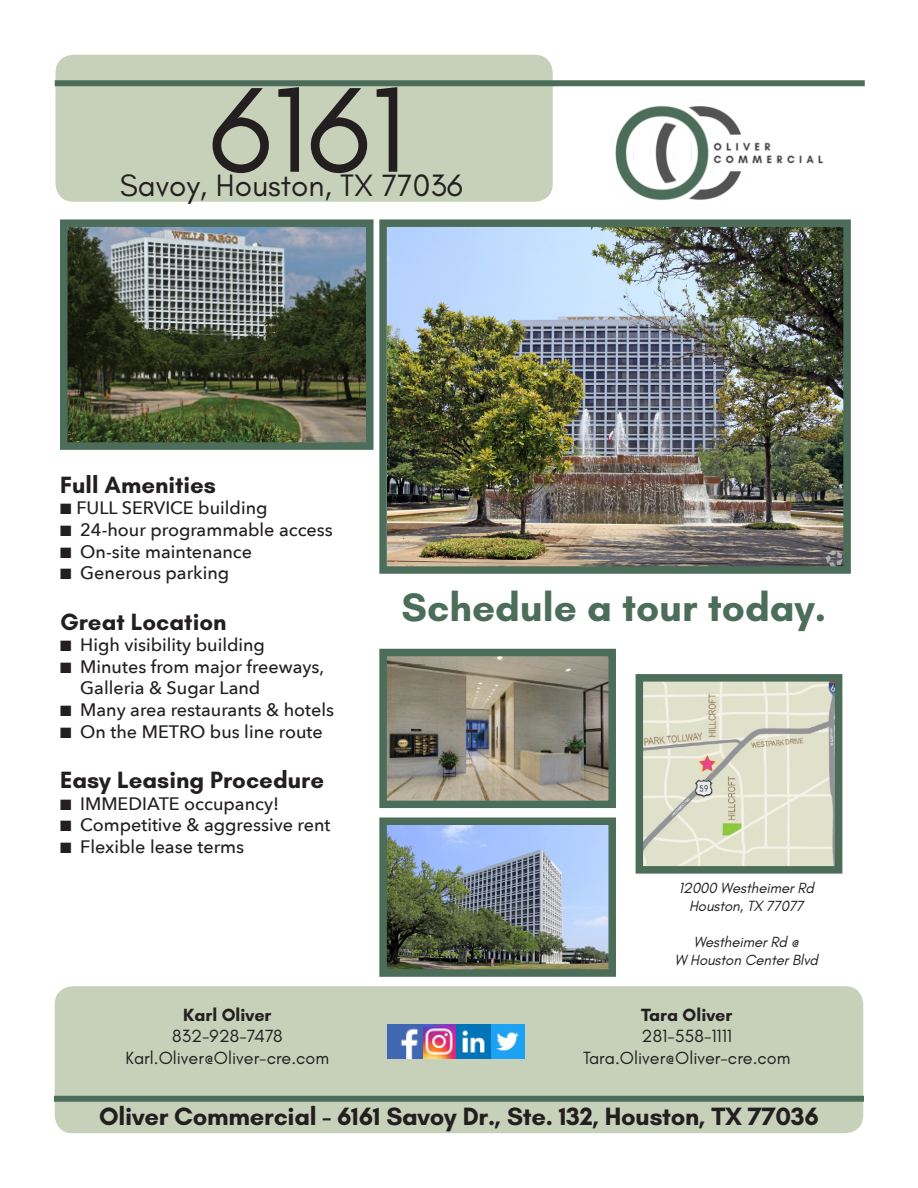
<style>
.page{position:relative;width:918px;height:1188px;background:#fff}
.page>*{position:absolute;margin:0;border:0;box-sizing:border-box;transform-origin:0 0}
.t1{font:123px "Glacial Indifference";color:#231f20}
.t2{font:700 40.5px "Glacial Indifference";color:#4c6d59}
.t3{font:31.5px "Glacial Indifference";color:#231f20}
.t4{font:700 25.5px "Glacial Indifference";letter-spacing:-.01em;color:#231f20}
.t5{font:700 24px "Glacial Indifference";color:#231f20}
.t6{font:500 18px "Avenir Next";color:#231f20}
.t7{font:18px "Glacial Indifference";color:#231f20}
.t8{font:700 18px "Glacial Indifference";color:#231f20}
.t9{font:italic 15px "Glacial Indifference";letter-spacing:-.01em;color:#231f20}
</style>
<div class="page">
<div style="left:56px;top:55px;width:497px;height:147px;background:#c7d1b9;border-radius:18px"></div>
<div style="left:55px;top:986px;width:808px;height:147px;background:#c7d1b9;border-radius:18px"></div>
<div style="left:54px;top:1096px;width:810px;height:6px;background:#4c6d59"></div>
<img style="left:388px;top:228px;width:454px;height:337px">
<div style="left:379px;top:219px;width:472px;height:355px;border:8px solid #4c6d59"></div>
<img style="left:69px;top:228px;width:296px;height:213px">
<div style="left:60px;top:219px;width:314px;height:231px;border:8px solid #4c6d59"></div>
<img style="left:388px;top:658px;width:219px;height:141px">
<div style="left:379px;top:649px;width:237px;height:159px;border:8px solid #4c6d59"></div>
<img style="left:388px;top:827px;width:219px;height:141px">
<div style="left:379px;top:818px;width:237px;height:159px;border:8px solid #4c6d59"></div>
<div style="left:55px;top:80px;width:810px;height:6px;background:#4c6d59"></div>
<img style="left:645px;top:683px;width:188px;height:182px">
<div style="left:636px;top:674px;width:206px;height:200px;border:8px solid #4c6d59"></div>
<img style="left:611px;top:105px;width:213px;height:96px">
<img style="left:388px;top:1024px;width:137px;height:35px">
<p class="t1" style="left:209px;top:62px;width:198px">6161</p>
<p class="t3" style="left:120px;top:168px;width:345px">Savoy, Houston, TX 77036</p>
<p class="t5" style="left:60px;top:470px;width:158px">Full Amenities</p>
<p class="t6" style="left:60px;top:493px;width:209px">■ FULL SERVICE building</p>
<p class="t6" style="left:60px;top:514px;width:274px">■ 24-hour programmable access</p>
<p class="t6" style="left:60px;top:536px;width:194px">■ On-site maintenance</p>
<p class="t6" style="left:60px;top:558px;width:171px">■ Generous parking</p>
<p class="t5" style="left:60px;top:607px;width:168px">Great Location</p>
<p class="t6" style="left:60px;top:630px;width:206px">■ High visibility building</p>
<p class="t6" style="left:60px;top:651px;width:266px">■ Minutes from major freeways,</p>
<p class="t6" style="left:80px;top:673px;width:182px">Galleria &amp; Sugar Land</p>
<p class="t6" style="left:60px;top:694px;width:276px">■ Many area restaurants &amp; hotels</p>
<p class="t6" style="left:60px;top:716px;width:264px">■ On the METRO bus line route</p>
<p class="t5" style="left:60px;top:765px;width:266px">Easy Leasing Procedure</p>
<p class="t6" style="left:60px;top:788px;width:221px">■ IMMEDIATE occupancy!</p>
<p class="t6" style="left:60px;top:810px;width:272px">■ Competitive &amp; aggressive rent</p>
<p class="t6" style="left:60px;top:831px;width:186px">■ Flexible lease terms</p>
<p class="t8" style="left:183px;top:1003px;width:90px">Karl Oliver</p>
<p class="t7" style="left:172px;top:1026px;width:112px">832-928-7478</p>
<p class="t7" style="left:126px;top:1048px;width:205px">Karl.Oliver@Oliver-cre.com</p>
<p class="t2" style="left:402px;top:582px;width:426px">Schedule a tour today.</p>
<p class="t9" style="left:679px;top:880px;width:137px">12000 Westheimer Rd</p>
<p class="t9" style="left:689px;top:898px;width:116px">Houston, TX 77077</p>
<p class="t9" style="left:694px;top:934px;width:107px">Westheimer Rd @</p>
<p class="t9" style="left:675px;top:952px;width:145px">W Houston Center Blvd</p>
<p class="t8" style="left:641px;top:1003px;width:93px">Tara Oliver</p>
<p class="t7" style="left:642px;top:1026px;width:92px">281-558-1111</p>
<p class="t7" style="left:583px;top:1048px;width:209px">Tara.Oliver@Oliver-cre.com</p>
<p class="t4" style="left:99px;top:1101px;width:721px">Oliver Commercial - 6161 Savoy Dr., Ste. 132, Houston, TX 77036</p>
</div>
